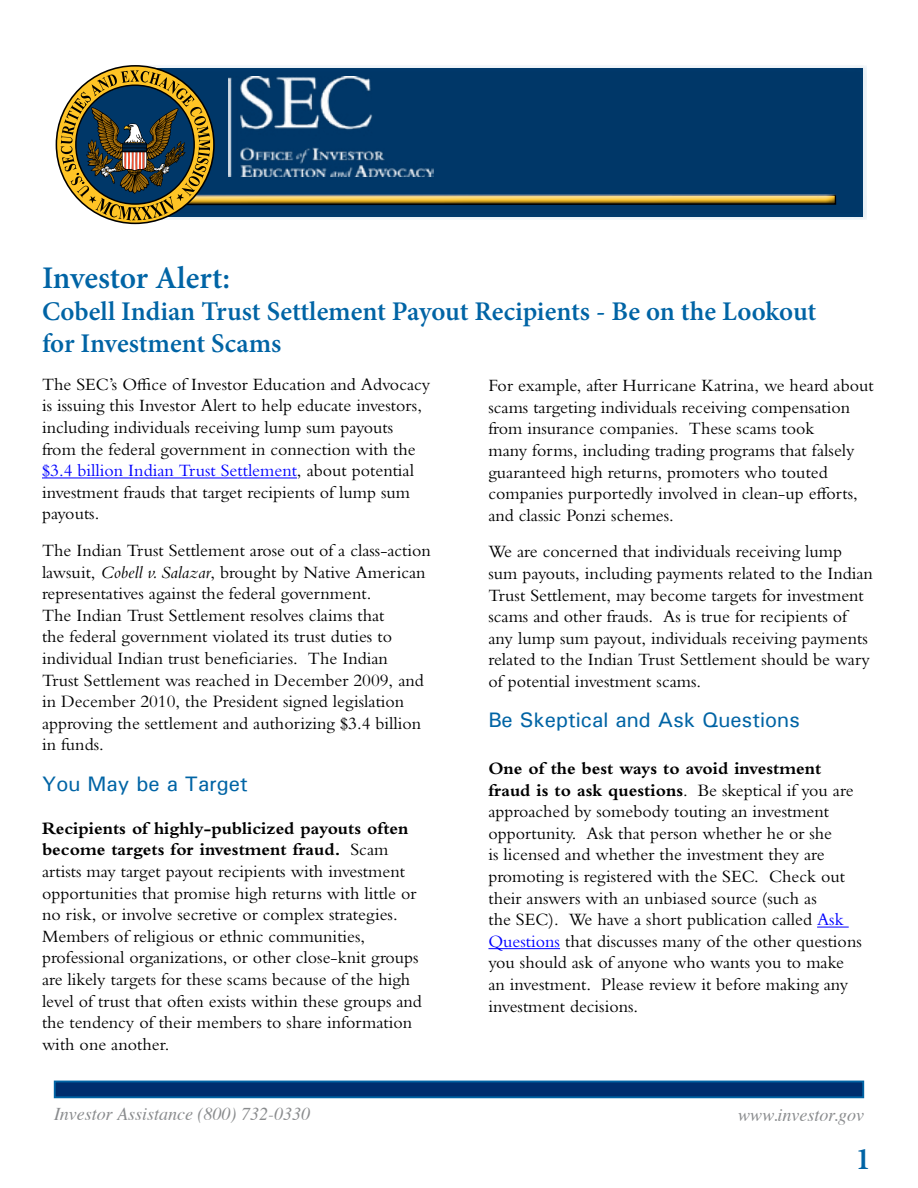
<style>
.page{position:relative;width:918px;height:1188px;background:#fff}
.page>*{position:absolute;margin:0;border:0;box-sizing:border-box;transform-origin:0 0}
.t1{font:600 31.5px "Minion Pro";letter-spacing:-.005em;color:#0064a5}
.t2{font:600 27px/32.4px "Minion Pro";letter-spacing:-.005em;color:#0064a5}
.t3{font:21px "Univers";color:#0064a5}
.t4{font:18px/21.6px "Bembo MT Std";color:#000}
.t5{font:700 18px/21.6px "Bembo Std";color:#000}
.t6{font:italic 18px "Times";color:#8a8c8e}
.s1{color:#00f}
.s2{font-family:"Bembo Std";font-style:italic}
.s3{font-family:"Bembo MT Std";font-weight:400}
</style>
<div class="page">
<div style="left:119px;top:64px;width:761px;height:159px;background:#000;opacity:.5"></div>
<hr style="left:42px;top:478px;width:255px;height:1px;background:#00f">
<hr style="left:817px;top:927px;width:32px;height:1px;background:#00f">
<hr style="left:488px;top:948px;width:72px;height:1px;background:#00f">
<div style="left:54px;top:1081px;width:810px;height:17px;background:#002e6e;border:2px solid #0064a5"></div>
<div style="left:160px;top:184px;width:685px;height:23px;background:#003768"></div>
<div style="left:165px;top:187px;width:682px;height:20px;background:#000;opacity:.75"></div>
<svg style="left:56px;top:65px;width:159px;height:159px;background:#737253"></svg>
<img style="left:228px;top:77px;width:205px;height:100px">
<h1 class="t1" style="left:42px;top:256px;width:190px">Investor Alert:</h1>
<h1 class="t2" style="left:42px;top:295px;width:776px">Cobell Indian Trust Settlement Payout Recipients - Be on the Lookout for Investment Scams</h1>
<p class="t4" style="left:42px;top:373px;width:390px">The SEC’s Office of Investor Education and Advocacy is issuing this Investor Alert to help educate investors, including individuals receiving lump sum payouts from the federal government in connection with the <span class="s1">$3.4 billion Indian Trust Settlement</span>, about potential investment frauds that target recipients of lump sum payouts.</p>
<p class="t4" style="left:42px;top:539px;width:391px">The Indian Trust Settlement arose out of a class-action lawsuit, <span class="s2">Cobell v. Salazar</span>, brought by Native American representatives against the federal government.<br>The Indian Trust Settlement resolves claims that<br>the federal government violated its trust duties to individual Indian trust beneficiaries. The Indian<br>Trust Settlement was reached in December 2009, and in December 2010, the President signed legislation approving the settlement and authorizing $3.4 billion in funds.</p>
<p class="t3" style="left:42px;top:770px;width:207px">You May be a Target</p>
<p class="t5" style="left:42px;top:817px;width:368px">Recipients of highly-publicized payouts often become targets for investment fraud. <span class="s3">Scam</span></p>
<p class="t4" style="left:42px;top:860px;width:381px">artists may target payout recipients with investment opportunities that promise high returns with little or no risk, or involve secretive or complex strategies.<br>Members of religious or ethnic communities, professional organizations, or other close-knit groups are likely targets for these scams because of the high level of trust that often exists within these groups and the tendency of their members to share information with one another.</p>
<p class="t6" style="left:54px;top:1098px;width:258px">Investor Assistance (800) 732-0330</p>
<p class="t4" style="left:488px;top:374px;width:387px">For example, after Hurricane Katrina, we heard about scams targeting individuals receiving compensation from insurance companies. These scams took<br>many forms, including trading programs that falsely guaranteed high returns, promoters who touted companies purportedly involved in clean-up efforts, and classic Ponzi schemes.</p>
<p class="t4" style="left:488px;top:541px;width:386px">We are concerned that individuals receiving lump sum payouts, including payments related to the Indian Trust Settlement, may become targets for investment scams and other frauds. As is true for recipients of any lump sum payout, individuals receiving payments related to the Indian Trust Settlement should be wary of potential investment scams.</p>
<p class="t3" style="left:488px;top:707px;width:313px">Be Skeptical and Ask Questions</p>
<p class="t5" style="left:488px;top:758px;width:367px">One of the best ways to avoid investment fraud is to ask questions<span class="s3">. Be skeptical if you are</span></p>
<p class="t4" style="left:488px;top:800px;width:375px">approached by somebody touting an investment opportunity. Ask that person whether he or she<br>is licensed and whether the investment they are promoting is registered with the SEC. Check out their answers with an unbiased source (such as<br>the SEC). We have a short publication called <span class="s1">Ask Questions</span> that discusses many of the other questions you should ask of anyone who wants you to make an investment. Please review it before making any investment decisions.</p>
<p class="t6" style="left:738px;top:1100px;width:127px">www.investor.gov</p>
<h1 class="t1" style="left:855px;top:1137px;width:17px">1</h1>
</div>
